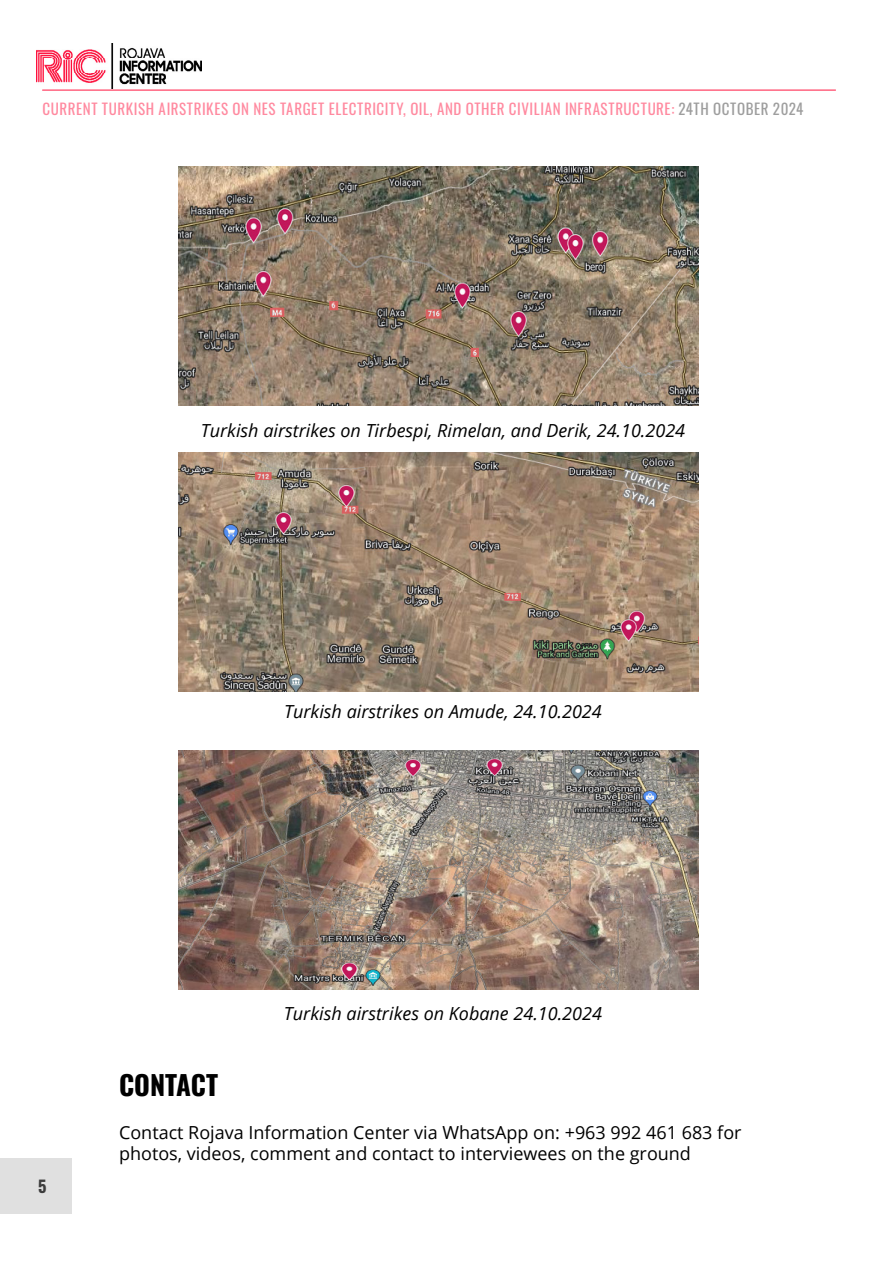
<style>
.page{position:relative;width:893px;height:1263px;background:#fff}
.page>*{position:absolute;margin:0;border:0;box-sizing:border-box;transform-origin:0 0}
.t1{font:700 27px "Oswald";color:#000}
.t2{font:italic 18px "Open Sans";color:#000}
.t3{font:18px/21.6px "Open Sans";color:#000}
.t4{font:700 16.5px "Oswald";color:#3c3c3c}
.t5{font:15px "Oswald";letter-spacing:.04em;color:#ff8aa0}
.s1{color:#9e9e9e}
</style>
<div class="page">
<img style="left:36px;top:44px;width:166px;height:44px">
<hr style="left:43px;top:90px;width:793px;height:1px;background:#ff1641">
<div style="left:0;top:1158px;width:72px;height:55px;background:#e0e0e0"></div>
<img style="left:179px;top:167px;width:520px;height:239px">
<img style="left:179px;top:452px;width:520px;height:239px">
<img style="left:179px;top:750px;width:520px;height:239px">
<p class="t5" style="left:43px;top:95px;width:762px">CURRENT TURKISH AIRSTRIKES ON NES TARGET ELECTRICITY, OIL, AND OTHER CIVILIAN INFRASTRUCTURE: <span class="s1">24TH OCTOBER 2024</span></p>
<p class="t2" style="left:201px;top:418px;width:486px">Turkish airstrikes on Tirbespi, Rimelan, and Derik, 24.10.2024</p>
<p class="t2" style="left:284px;top:699px;width:319px">Turkish airstrikes on Amude, 24.10.2024</p>
<p class="t2" style="left:284px;top:1001px;width:319px">Turkish airstrikes on Kobane 24.10.2024</p>
<p class="t4" style="left:38px;top:1172px;width:10px">5</p>
<h1 class="t1" style="left:119px;top:1060px;width:100px">CONTACT</h1>
<p class="t3" style="left:119px;top:1121px;width:624px">Contact Rojava Information Center via WhatsApp on: +963 992 461 683 for photos, videos, comment and contact to interviewees on the ground</p>
</div>
